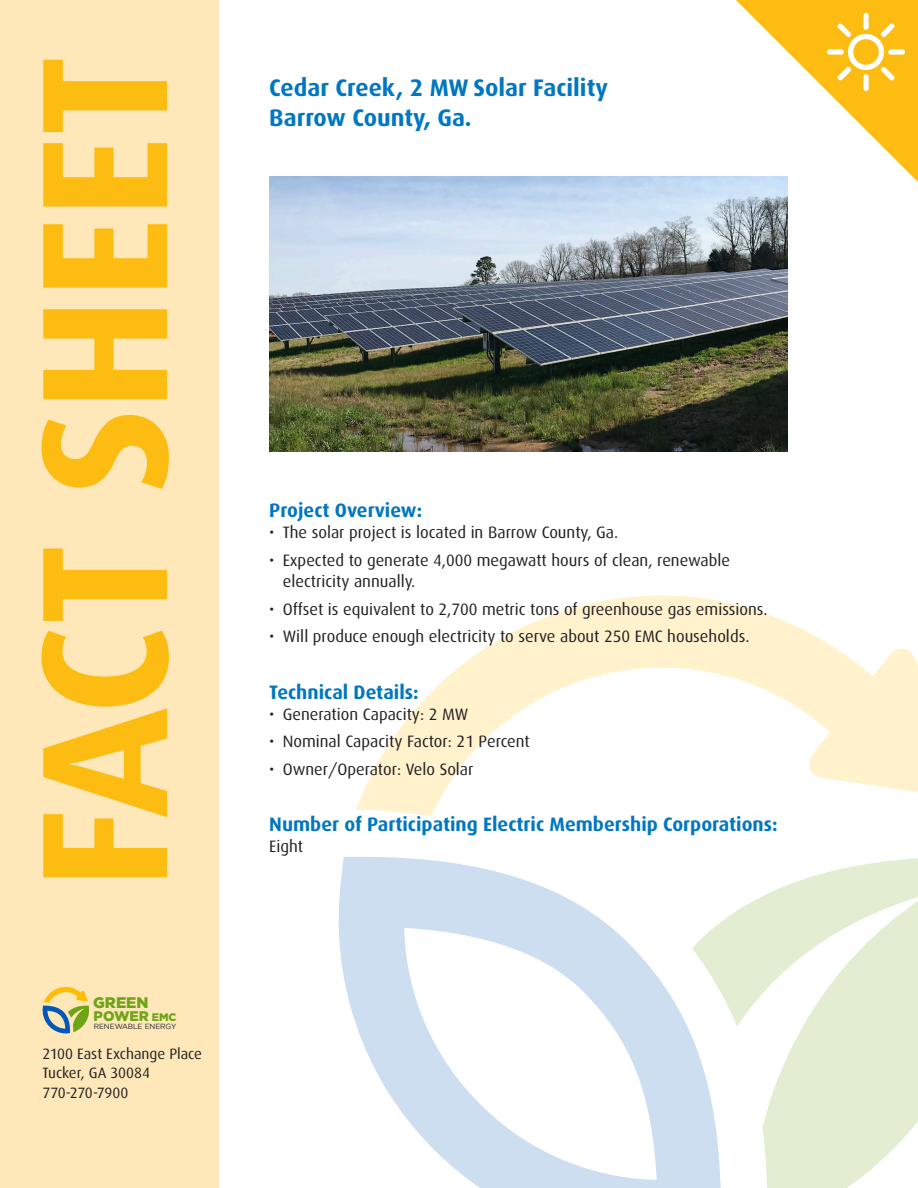
<style>
.page{position:relative;width:918px;height:1188px;background:#fff}
.page>*{position:absolute;margin:0;border:0;box-sizing:border-box;transform-origin:0 0}
.t1{font:700 180px "Dax";letter-spacing:-.01em;color:#fdbc12}
.t2{font:700 24px/30px "Dax";color:#0077c0}
.t3{font:700 19.5px "Dax";color:#0077c0}
.t4{font:16.5px/21px "Dax";color:#231f20}
.t5{font:900 15.3px "Gotham";color:#6ea516}
.t6{font:15px/19.5px "Dax";color:#231f20}
.t7{font:900 13.95px "Gotham";color:#6ea516}
.t8{font:7.5px "Gotham";letter-spacing:-.015em;color:#231f20}
.s1{font-size:10.95px}
</style>
<div class="page">
<img style="left:269px;top:176px;width:519px;height:275px">
<div style="left:0;top:0;width:218px;height:1188px;background:#fee8ba"></div>
<svg style="left:724px;top:858px;width:194px;height:330px"></svg>
<svg style="left:338px;top:857px;width:386px;height:331px"></svg>
<svg style="left:356px;top:595px;width:562px;height:221px"></svg>
<svg style="left:42px;top:987px;width:48px;height:46px"></svg>
<svg style="left:736px;top:0;width:182px;height:182px"></svg>
<p class="t1" style="left:3px;top:889px;width:837px;rotate:-90deg">FACT SHEET</p>
<p class="t5" style="left:93px;top:994px;width:57px">GREEN</p>
<p class="t8" style="left:94px;top:1022px;width:84px">RENEWABLE ENERGY</p>
<p class="t7" style="left:94px;top:1008px;width:84px">POWER <span class="s1">EMC</span></p>
<p class="t6" style="left:42px;top:1044px;width:161px">2100 East Exchange Place<br>Tucker, GA 30084</p>
<p class="t6" style="left:42px;top:1083px;width:88px">770-270-7900</p>
<p class="t2" style="left:269px;top:72px;width:340px">Cedar Creek, 2 MW Solar Facility<br>Barrow County, Ga.</p>
<p class="t3" style="left:269px;top:499px;width:155px">Project Overview:</p>
<p class="t4" style="left:269px;top:522px;width:351px">• The solar project is located in Barrow County, Ga.</p>
<p class="t4" style="left:283px;top:550px;width:449px;text-indent:-14px">• Expected to generate 4,000 megawatt hours of clean, renewable electricity annually.</p>
<p class="t4" style="left:269px;top:599px;width:500px">• Offset is equivalent to 2,700 metric tons of greenhouse gas emissions.</p>
<p class="t4" style="left:269px;top:626px;width:482px">• Will produce enough electricity to serve about 250 EMC households.</p>
<p class="t3" style="left:269px;top:681px;width:151px">Technical Details:</p>
<p class="t4" style="left:269px;top:703px;width:200px">• Generation Capacity: 2 MW</p>
<p class="t4" style="left:269px;top:731px;width:262px">• Nominal Capacity Factor: 21 Percent</p>
<p class="t4" style="left:269px;top:759px;width:206px">• Owner/Operator: Velo Solar</p>
<p class="t3" style="left:269px;top:813px;width:510px">Number of Participating Electric Membership Corporations:</p>
<p class="t4" style="left:269px;top:835px;width:36px">Eight</p>
</div>
